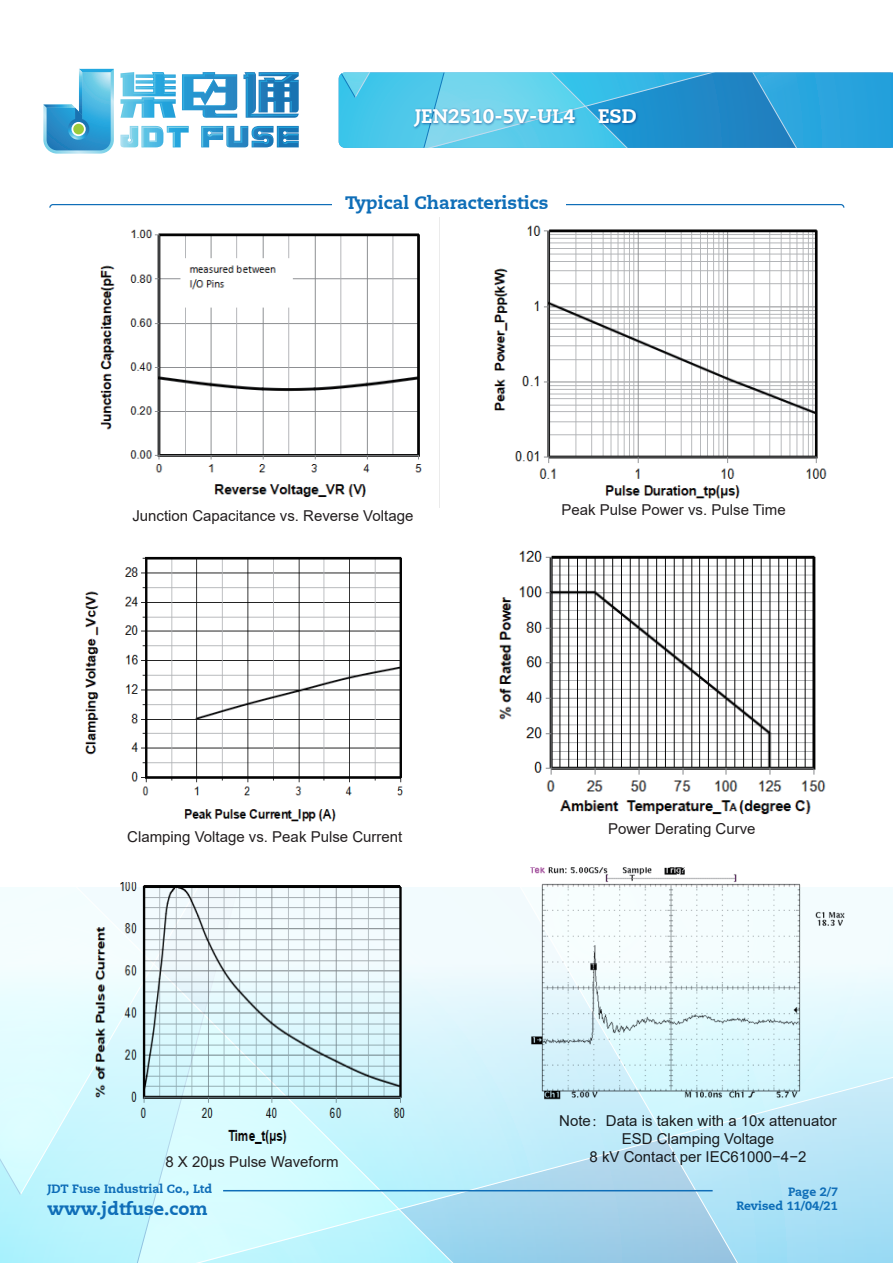
<style>
.page{position:relative;width:893px;height:1263px;background:#fff}
.page>*{position:absolute;margin:0;border:0;box-sizing:border-box;transform-origin:0 0}
.t1{font:800 19.5px "Caecilia LT";color:#fff}
.t2{font:800 18px "Caecilia LT";color:#0f6eb8}
.t3{font:15px/18px "Arial";color:#231f20;text-align:center}
.t4{font:800 12px "Caecilia LT";color:#0f6eb8}
.t5{font:800 12px "Caecilia LT";color:#0d6eb8}
.s1{font-family:"Adobe Song Std";font-weight:300}
</style>
<div class="page">
<svg style="left:0;top:887px;width:19px;height:259px"></svg>
<svg style="left:715px;top:887px;width:176px;height:376px;background:#bee8f8"></svg>
<svg style="left:19px;top:887px;width:56px;height:309px"></svg>
<svg style="left:75px;top:887px;width:640px;height:376px;background:#c3ebf7"></svg>
<svg style="left:131px;top:1153px;width:108px;height:110px;background:#d2fafe"></svg>
<svg style="left:0;top:1146px;width:22px;height:50px"></svg>
<svg style="left:339px;top:72px;width:554px;height:76px;background:#3aaedd"></svg>
<img style="left:411px;top:104px;width:229px;height:28px">
<svg style="left:49px;top:204px;width:795px;height:4px"></svg>
<div style="left:332px;top:197px;width:233px;height:17px;background:#fff"></div>
<img style="left:100px;top:229px;width:322px;height:268px">
<img style="left:494px;top:225px;width:333px;height:274px">
<img style="left:85px;top:556px;width:318px;height:266px">
<img style="left:498px;top:550px;width:328px;height:265px">
<img style="left:89px;top:882px;width:326px;height:271px">
<img style="left:529px;top:867px;width:318px;height:238px">
<hr style="left:223px;top:1190px;width:490px;height:1px;background:#0f6eb8">
<svg style="left:120px;top:126px;width:179px;height:21px"></svg>
<svg style="left:120px;top:72px;width:179px;height:46px"></svg>
<svg style="left:43px;top:69px;width:71px;height:85px"></svg>
<svg style="left:71px;top:122px;width:15px;height:14px"></svg>
<div style="left:73px;top:124px;width:11px;height:10px;background:#9aca3b;border-radius:50%"></div>
<h1 class="t1" style="left:415px;top:104px;width:223px">JEN2510-5V-UL4 ESD</h1>
<p class="t2" style="left:345px;top:191px;width:205px">Typical Characteristics</p>
<p class="t3" style="left:132px;top:507px;width:282px">Junction Capacitance vs. Reverse Voltage</p>
<p class="t3" style="left:561px;top:501px;width:226px">Peak Pulse Power vs. Pulse Time</p>
<p class="t3" style="left:127px;top:827px;width:277px">Clamping Voltage vs. Peak Pulse Current</p>
<p class="t3" style="left:165px;top:1153px;width:175px">8 X 20μs Pulse Waveform</p>
<p class="t4" style="left:47px;top:1182px;width:166px">JDT Fuse Industrial Co., Ltd</p>
<p class="t2" style="left:48px;top:1198px;width:162px">www.jdtfuse.com</p>
<p class="t3" style="left:608px;top:819px;width:149px">Power Derating Curve</p>
<p class="t3" style="left:559px;top:1112px;width:279px">Note<span class="s1">：</span>Data is taken with a 10x attenuator<br>ESD Clamping Voltage<br>8 kV Contact per IEC61000−4−2</p>
<p class="t4" style="left:788px;top:1185px;width:52px">Page 2/7</p>
<p class="t5" style="left:736px;top:1198px;width:103px">Revised 11/04/21</p>
</div>
